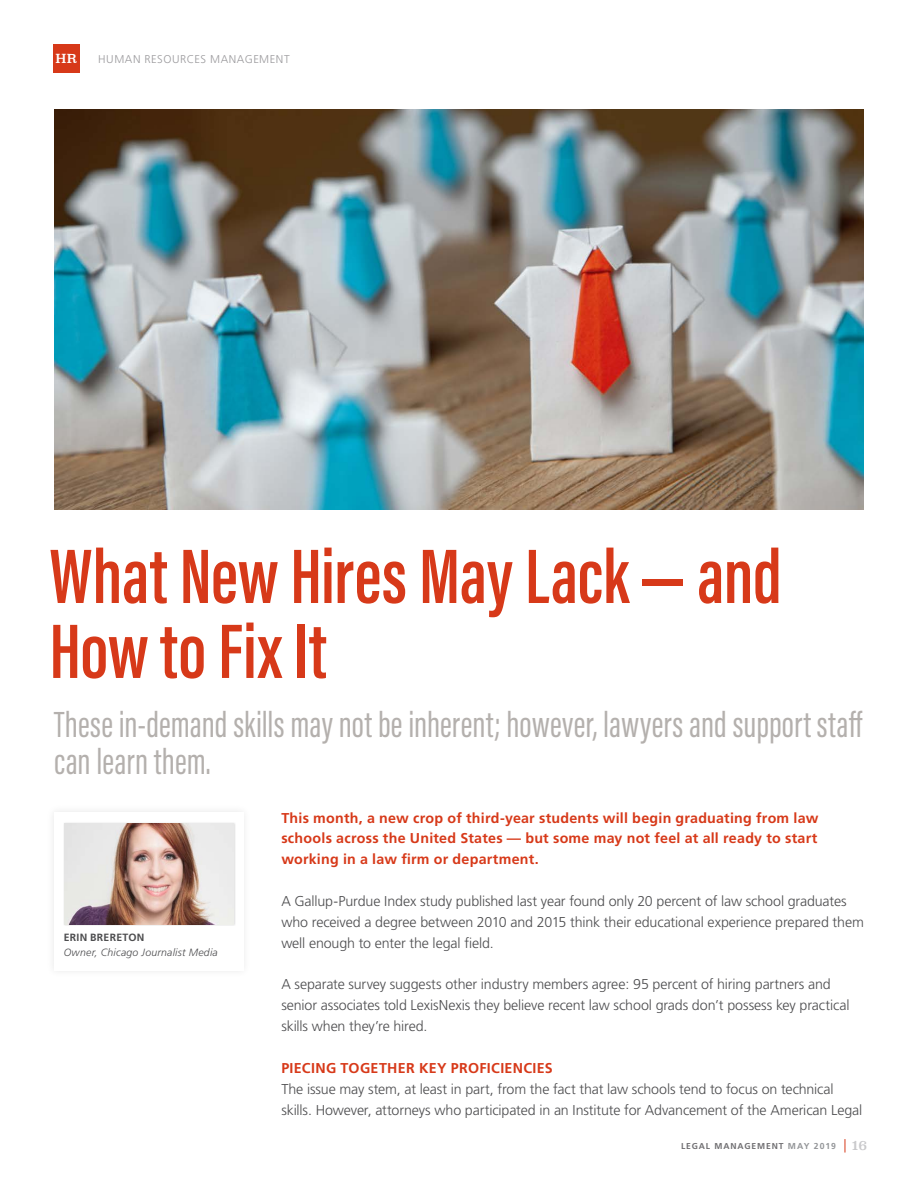
<style>
.page{position:relative;width:918px;height:1188px;background:#fff}
.page>*{position:absolute;margin:0;border:0;box-sizing:border-box;transform-origin:0 0}
.t1{font:600 79.5px/75px "Acumin Pro Extra Cond";color:#d73919}
.t2{font:37.5px/37.5px "Acumin Pro Extra Cond";color:#b4b0ad}
.t3{font:300 14.25px/20.9px "Frutiger";letter-spacing:-.01em;color:#4d4d4f}
.t4{font:700 14.25px/20.9px "Frutiger";letter-spacing:.02em;color:#d73919;text-align:justify}
.t5{font:12.3px "Superclarendon";color:#fff}
.t6{font:300 11.25px "Frutiger";letter-spacing:.05em;color:#9b9a9d}
.t7{font:italic 300 10.5px "Frutiger";letter-spacing:.02em;color:#4d4d4f}
.t8{font:700 10.5px "Frutiger";letter-spacing:.025em;color:#4d4d4f}
.t9{font:700 8.55px "Frutiger";letter-spacing:.1em;color:#717073}
.s1{font-size:8.7px;color:#939598}
.s2{font-family:"Superclarendon Rg";font-weight:400;font-size:13.5px;color:#c9c9cb}
</style>
<div class="page">
<svg style="left:845px;top:1139px;width:1px;height:14px"></svg>
<img style="left:54px;top:109px;width:810px;height:401px">
<div style="left:46px;top:804px;width:205px;height:174px;background:#fafafa"></div>
<div style="left:54px;top:812px;width:190px;height:159px;background:#fff"></div>
<div style="left:63px;top:821px;width:173px;height:105px;background:#000;opacity:.16"></div>
<img style="left:64px;top:823px;width:170px;height:102px">
<div style="left:53px;top:45px;width:26px;height:28px;background:#d73919"></div>
<p class="t5" style="left:56px;top:51px;width:23px">HR</p>
<p class="t6" style="left:98px;top:53px;width:193px">HUMAN RESOURCES MANAGEMENT</p>
<h1 class="t1" style="left:50px;top:538px;width:734px">What New Hires May Lack — and<br>How to Fix It</h1>
<h2 class="t2" style="left:54px;top:706px;width:810px">These in-demand skills may not be inherent; however, lawyers and support staff can learn them.</h2>
<p class="t4" style="left:281px;top:807px;width:539px">This month, a new crop of third-year students will begin graduating from law schools across the United States — but some may not feel at all ready to start working in a law firm or department.</p>
<p class="t3" style="left:281px;top:891px;width:584px">A Gallup-Purdue Index study published last year found only 20 percent of law school graduates who received a degree between 2010 and 2015 think their educational experience prepared them well enough to enter the legal field.</p>
<p class="t3" style="left:281px;top:974px;width:570px">A separate survey suggests other industry members agree: 95 percent of hiring partners and senior associates told LexisNexis they believe recent law school grads don’t possess key practical skills when they’re hired.</p>
<p class="t4" style="left:281px;top:1057px;width:273px">PIECING TOGETHER KEY PROFICIENCIES</p>
<p class="t3" style="left:281px;top:1079px;width:583px">The issue may stem, at least in part, from the fact that law schools tend to focus on technical skills. However, attorneys who participated in an Institute for Advancement of the American Legal</p>
<p class="t8" style="left:64px;top:931px;width:82px">ERIN BRERETON</p>
<p class="t7" style="left:64px;top:946px;width:156px">Owner, Chicago Journalist Media</p>
<p class="t9" style="left:681px;top:1141px;width:188px">LEGAL MANAGEMENT <span class="s1">MAY 2019</span> <span class="s2">16</span></p>
</div>
